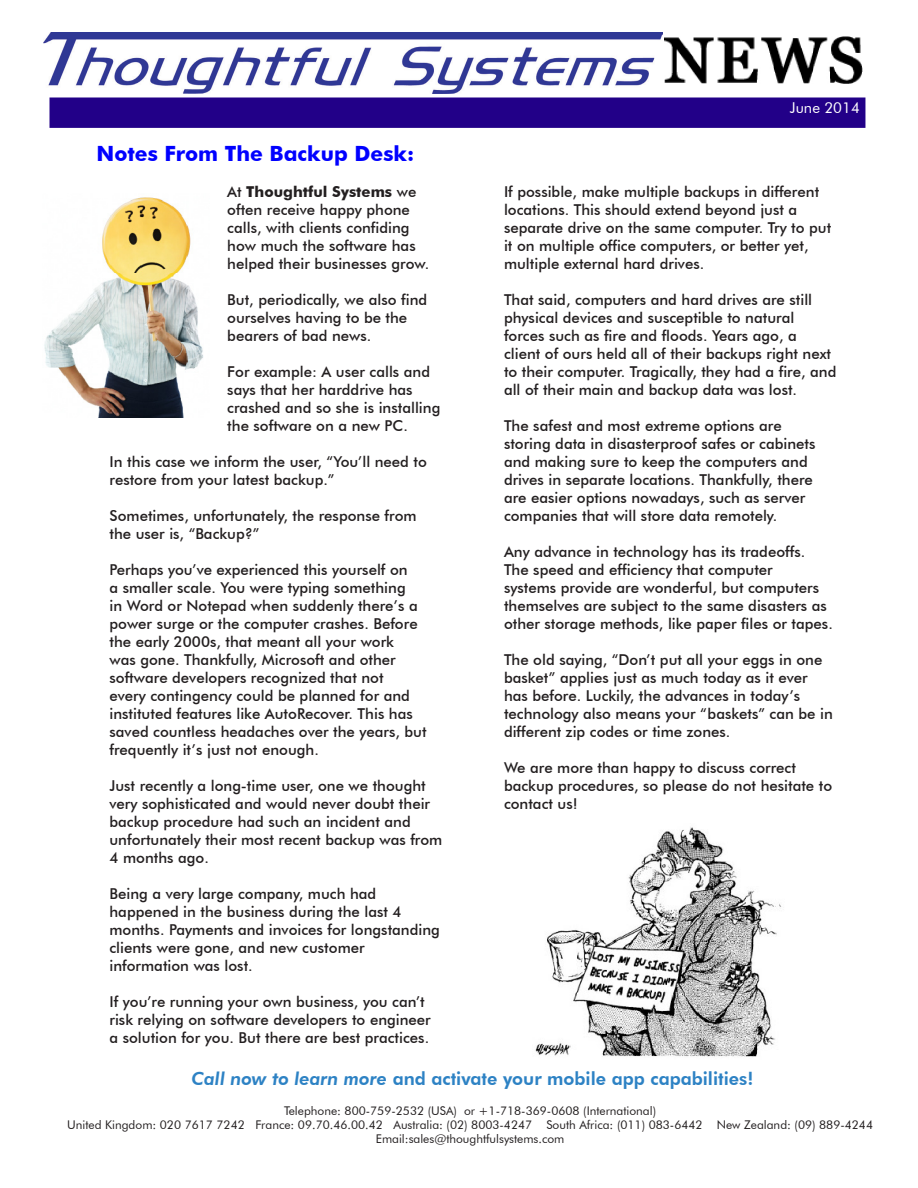
<style>
.page{position:relative;width:918px;height:1188px;background:#fff}
.page>*{position:absolute;margin:0;border:0;box-sizing:border-box;transform-origin:0 0}
.Main{font:700 21px "Futura BT";color:#00f}
.t1{font:800 18px "Futura BT";color:#2d82c4}
.Main-2{font:500 15px/18px "Futura BT";color:#231f20}
.main{font:15px "Futura BT";color:#fff}
.MainParaSpace{font:12px "Futura BT";color:#231f20}
.s1{font-weight:700}
.s2{font-style:italic}
</style>
<div class="page">
<img style="left:44px;top:33px;width:618px;height:61px">
<img style="left:664px;top:36px;width:199px;height:48px">
<div style="left:50px;top:98px;width:815px;height:30px;background:#208;border:2px solid #208"></div>
<img style="left:44px;top:197px;width:160px;height:221px">
<img style="left:535px;top:827px;width:247px;height:230px">
<p class="Main" style="left:96px;top:141px;width:319px">Notes From The Backup Desk:</p>
<p class="Main-2" style="left:227px;top:183px;width:203px">At <span class="s1">Thoughtful Systems</span> we often receive happy phone calls, with clients confiding how much the software has helped their businesses grow.</p>
<p class="Main-2" style="left:227px;top:291px;width:201px">But, periodically, we also find ourselves having to be the bearers of bad news.</p>
<p class="Main-2" style="left:227px;top:363px;width:215px">For example: A user calls and says that her harddrive has crashed and so she is installing the software on a new PC.</p>
<p class="Main-2" style="left:110px;top:453px;width:319px">In this case we inform the user, “You’ll need to restore from your latest backup.”</p>
<p class="Main-2" style="left:110px;top:507px;width:309px">Sometimes, unfortunately, the response from the user is, “Backup?”</p>
<p class="Main-2" style="left:110px;top:561px;width:319px">Perhaps you’ve experienced this yourself on<br>a smaller scale. You were typing something<br>in Word or Notepad when suddenly there’s a power surge or the computer crashes. Before the early 2000s, that meant all your work<br>was gone. Thankfully, Microsoft and other software developers recognized that not<br>every contingency could be planned for and instituted features like AutoRecover. This has saved countless headaches over the years, but frequently it’s just not enough.</p>
<p class="Main-2" style="left:110px;top:777px;width:334px">Just recently a long-time user, one we thought very sophisticated and would never doubt their backup procedure had such an incident and unfortunately their most recent backup was from 4 months ago.</p>
<p class="Main-2" style="left:110px;top:885px;width:332px">Being a very large company, much had happened in the business during the last 4 months. Payments and invoices for longstanding clients were gone, and new customer information was lost.</p>
<p class="Main-2" style="left:110px;top:993px;width:323px">If you’re running your own business, you can’t risk relying on software developers to engineer a solution for you. But there are best practices.</p>
<p class="main" style="left:790px;top:99px;width:71px">June 2014</p>
<p class="Main-2" style="left:504px;top:183px;width:329px">If possible, make multiple backups in different locations. This should extend beyond just a separate drive on the same computer. Try to put it on multiple office computers, or better yet, multiple external hard drives.</p>
<p class="Main-2" style="left:504px;top:291px;width:334px">That said, computers and hard drives are still physical devices and susceptible to natural forces such as fire and floods. Years ago, a client of ours held all of their backups right next to their computer. Tragically, they had a fire, and all of their main and backup data was lost.</p>
<p class="Main-2" style="left:504px;top:417px;width:313px">The safest and most extreme options are storing data in disasterproof safes or cabinets and making sure to keep the computers and drives in separate locations. Thankfully, there are easier options nowadays, such as server companies that will store data remotely.</p>
<p class="Main-2" style="left:504px;top:543px;width:330px">Any advance in technology has its tradeoffs.<br>The speed and efficiency that computer<br>systems provide are wonderful, but computers themselves are subject to the same disasters as other storage methods, like paper files or tapes.</p>
<p class="Main-2" style="left:504px;top:651px;width:330px">The old saying, “Don’t put all your eggs in one basket” applies just as much today as it ever has before. Luckily, the advances in today’s technology also means your “baskets” can be in different zip codes or time zones.</p>
<p class="Main-2" style="left:504px;top:759px;width:330px">We are more than happy to discuss correct backup procedures, so please do not hesitate to contact us!</p>
<p class="t1" style="left:192px;top:1068px;width:563px"><span class="s2">Call now to learn more</span> and activate your mobile app capabilities!</p>
<p class="MainParaSpace" style="left:284px;top:1103px;width:374px">Telephone: 800-759-2532 (USA) or +1-718-369-0608 (International)</p>
<p class="MainParaSpace" style="left:67px;top:1117px;width:807px">United Kingdom: 020 7617 7242 France: 09.70.46.00.42 Australia: (02) 8003-4247 South Africa: (011) 083-6442 New Zealand: (09) 889-4244</p>
<p class="MainParaSpace" style="left:376px;top:1132px;width:190px">Email:sales@thoughtfulsystems.com</p>
</div>
